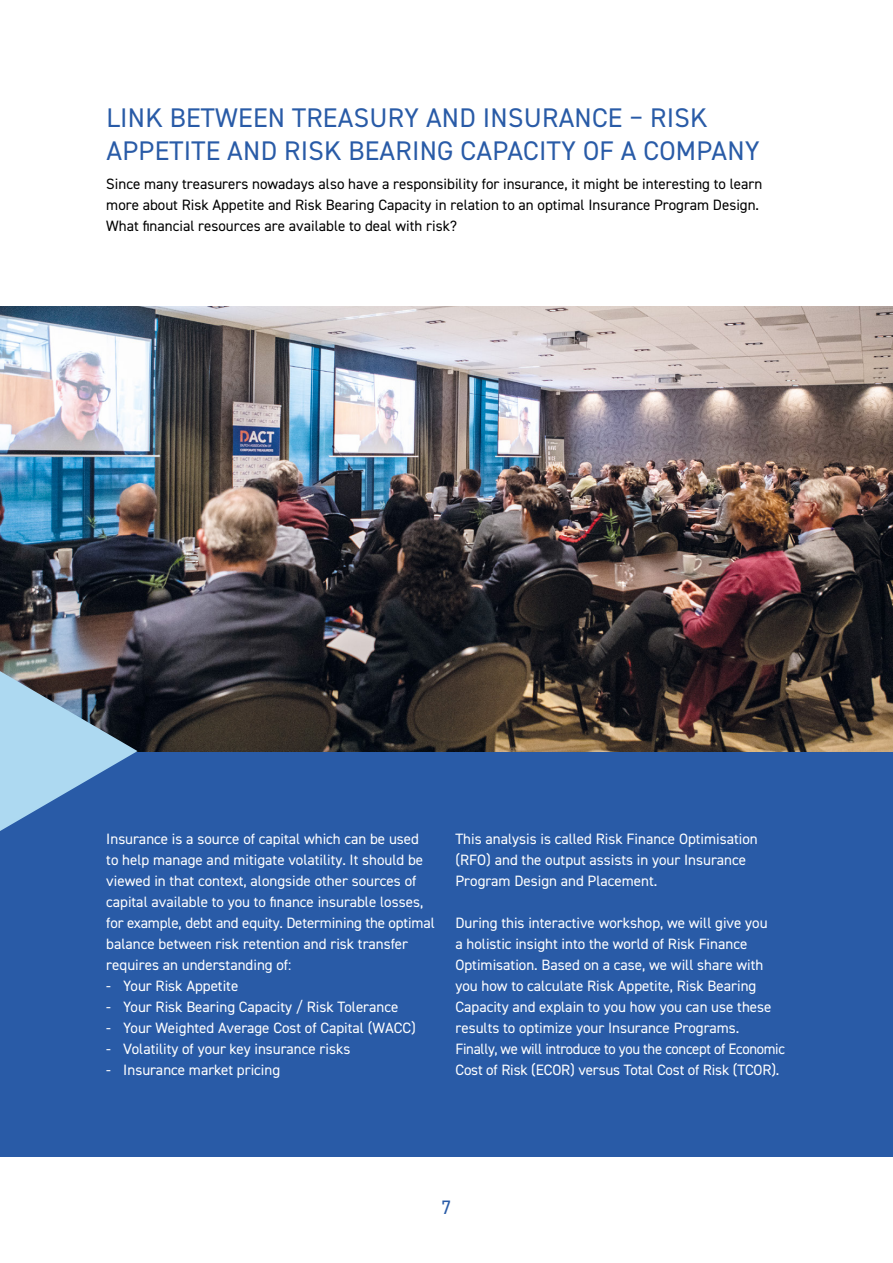
<style>
.page{position:relative;width:893px;height:1263px;background:#fff}
.page>*{position:absolute;margin:0;border:0;box-sizing:border-box;transform-origin:0 0}
.t1{font:27px/32.4px "DIN2014";letter-spacing:.01em;color:#295ba7}
.t2{font:19.5px "DIN2014";color:#295ba7}
.t3{font:15px/21px "DIN2014";color:#fff}
.t4{font:15px/21px "DIN2014";color:#000}
</style>
<div class="page">
<div style="left:0;top:729px;width:893px;height:428px;background:#295ba7"></div>
<img style="left:0;top:306px;width:893px;height:445px">
<svg style="left:0;top:671px;width:138px;height:160px"></svg>
<h1 class="t1" style="left:106px;top:101px;width:655px">LINK BETWEEN TREASURY AND INSURANCE – RISK<br>APPETITE AND RISK BEARING CAPACITY OF A COMPANY</h1>
<p class="t4" style="left:106px;top:173px;width:657px">Since many treasurers nowadays also have a responsibility for insurance, it might be interesting to learn more about Risk Appetite and Risk Bearing Capacity in relation to an optimal Insurance Program Design.<br>What financial resources are available to deal with risk?</p>
<p class="t3" style="left:106px;top:828px;width:330px">Insurance is a source of capital which can be used to help manage and mitigate volatility. It should be viewed in that context, alongside other sources of capital available to you to finance insurable losses, for example, debt and equity. Determining the optimal balance between risk retention and risk transfer requires an understanding of:</p>
<p class="t3" style="left:106px;top:975px;width:134px">- Your Risk Appetite</p>
<p class="t3" style="left:106px;top:996px;width:293px">- Your Risk Bearing Capacity / Risk Tolerance</p>
<p class="t3" style="left:106px;top:1017px;width:311px">- Your Weighted Average Cost of Capital (WACC)</p>
<p class="t3" style="left:106px;top:1038px;width:246px">- Volatility of your key insurance risks</p>
<p class="t3" style="left:106px;top:1059px;width:175px">- Insurance market pricing</p>
<p class="t3" style="left:455px;top:828px;width:304px">This analysis is called Risk Finance Optimisation (RFO) and the output assists in your Insurance<br>Program Design and Placement.</p>
<p class="t3" style="left:455px;top:912px;width:331px">During this interactive workshop, we will give you<br>a holistic insight into the world of Risk Finance Optimisation. Based on a case, we will share with you how to calculate Risk Appetite, Risk Bearing Capacity and explain to you how you can use these results to optimize your Insurance Programs.<br>Finally, we will introduce to you the concept of Economic Cost of Risk (ECOR) versus Total Cost of Risk (TCOR).</p>
<h2 class="t2" style="left:442px;top:1195px;width:11px">7</h2>
</div>
